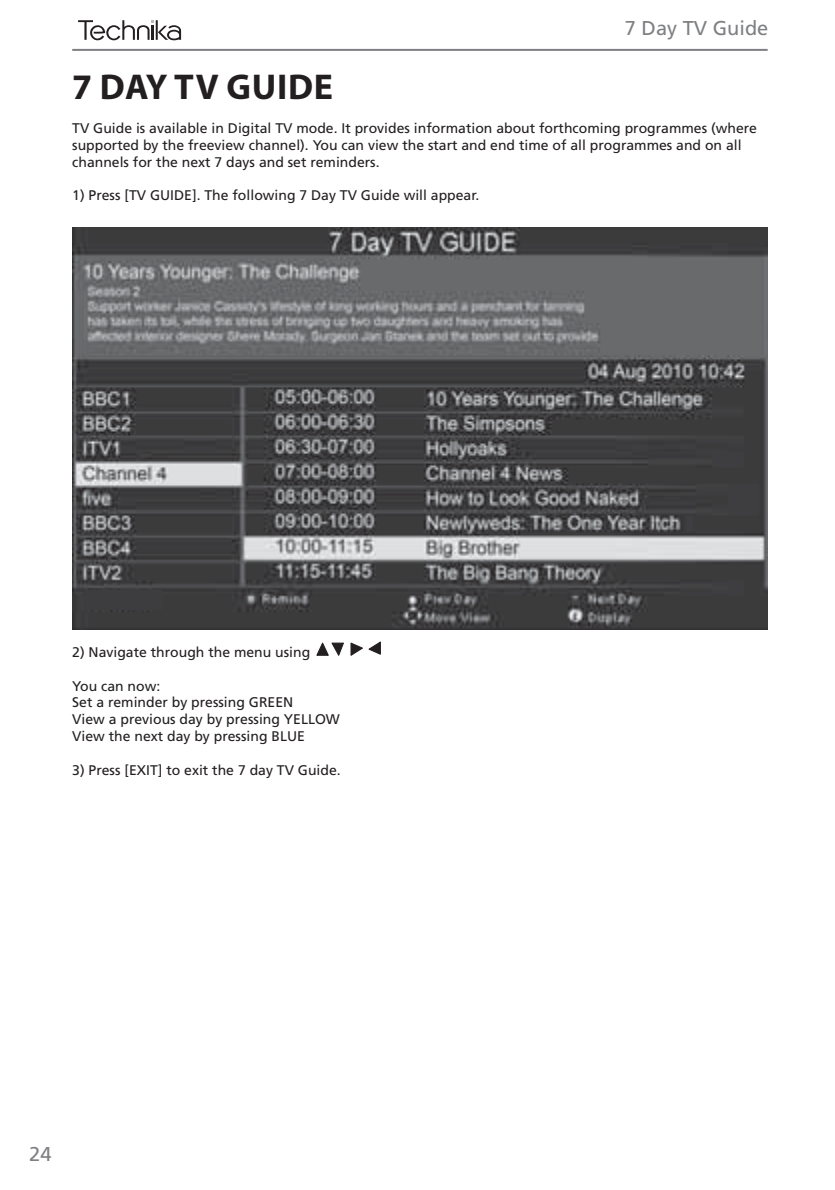
<style>
.page{position:relative;width:835px;height:1190px;background:#fff}
.page>*{position:absolute;margin:0;border:0;box-sizing:border-box;transform-origin:0 0}
.t1{font:700 36px "Myriad Pro";letter-spacing:.02em;color:#231f20}
.t2{font:20px "Frutiger LT Std";color:#7f8083}
.t3{font:14px/16.8px "Frutiger LT Std";color:#231f20}
</style>
<div class="page">
<hr style="left:72px;top:49px;width:695px;height:2px;background:#7f8083">
<svg style="left:78px;top:20px;width:103px;height:21px"></svg>
<svg style="left:316px;top:641px;width:65px;height:15px"></svg>
<img style="left:72px;top:228px;width:695px;height:401px">
<div style="left:85px;top:590px;width:77px;height:20px;background:#3d3c3e"></div>
<h2 class="t2" style="left:625px;top:18px;width:145px">7 Day TV Guide</h2>
<h1 class="t1" style="left:72px;top:66px;width:262px">7 DAY TV GUIDE</h1>
<p class="t3" style="left:72px;top:121px;width:686px">TV Guide is available in Digital TV mode. It provides information about forthcoming programmes (where supported by the freeview channel). You can view the start and end time of all programmes and on all channels for the next 7 days and set reminders.</p>
<p class="t3" style="left:72px;top:188px;width:409px">1) Press [TV GUIDE]. The following 7 Day TV Guide will appear.</p>
<p class="t3" style="left:72px;top:644px;width:240px">2) Navigate through the menu using</p>
<p class="t3" style="left:72px;top:678px;width:269px">You can now:<br>Set a reminder by pressing GREEN<br>View a previous day by pressing YELLOW<br>View the next day by pressing BLUE</p>
<p class="t3" style="left:72px;top:762px;width:270px">3) Press [EXIT] to exit the 7 day TV Guide.</p>
<h2 class="t2" style="left:29px;top:1144px;width:24px">24</h2>
</div>
